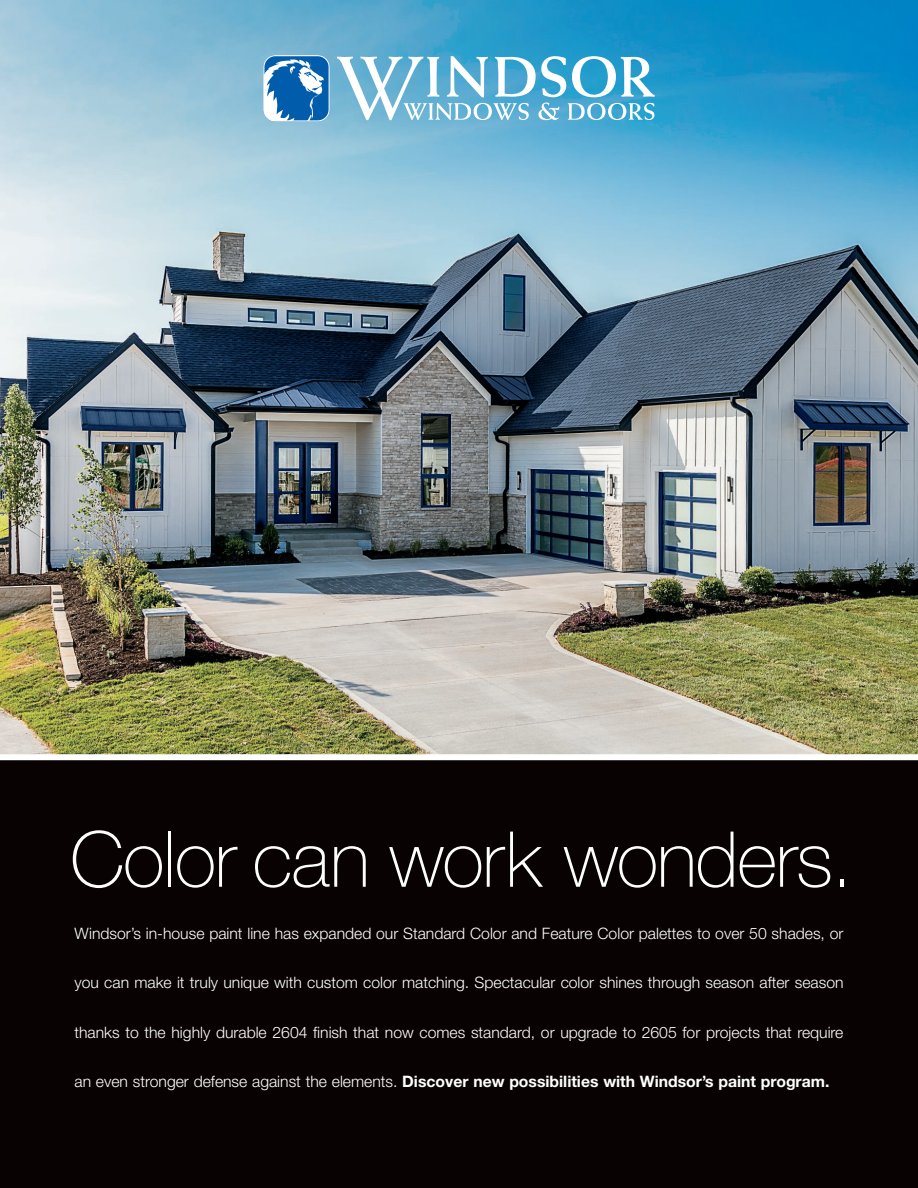
<style>
.page{position:relative;width:918px;height:1188px;background:#fff}
.page>*{position:absolute;margin:0;border:0;box-sizing:border-box;transform-origin:0 0}
.t1{font:100 77.25px "Helvetica Neue LT Std";letter-spacing:-.02em;color:#fff}
.t2{font:300 15.75px "Helvetica Neue LT Std";color:#fff}
.t3{font:700 15.75px "Helvetica Neue LT Std";color:#fff}
.s1{font-weight:300}
</style>
<div class="page">
<img style="left:0;top:0;width:918px;height:754px">
<svg style="left:337px;top:56px;width:318px;height:64px"></svg>
<svg style="left:263px;top:55px;width:67px;height:67px"></svg>
<div style="left:0;top:757px;width:918px;height:431px;background:#080302"></div>
<div style="left:0;top:754px;width:918px;height:6px;background:#fff"></div>
<h1 class="t1" style="left:70px;top:815px;width:785px">Color can work wonders.</h1>
<p class="t2" style="left:75px;top:924px;width:771px">Windsor’s in-house paint line has expanded our Standard Color and Feature Color palettes to over 50 shades, or</p>
<p class="t2" style="left:75px;top:973px;width:771px">you can make it truly unique with custom color matching. Spectacular color shines through season after season</p>
<p class="t2" style="left:75px;top:1023px;width:770px">thanks to the highly durable 2604 finish that now comes standard, or upgrade to 2605 for projects that require</p>
<p class="t3" style="left:75px;top:1072px;width:756px"><span class="s1">an even stronger defense against the elements.</span> Discover new possibilities with Windsor’s paint program.</p>
</div>
